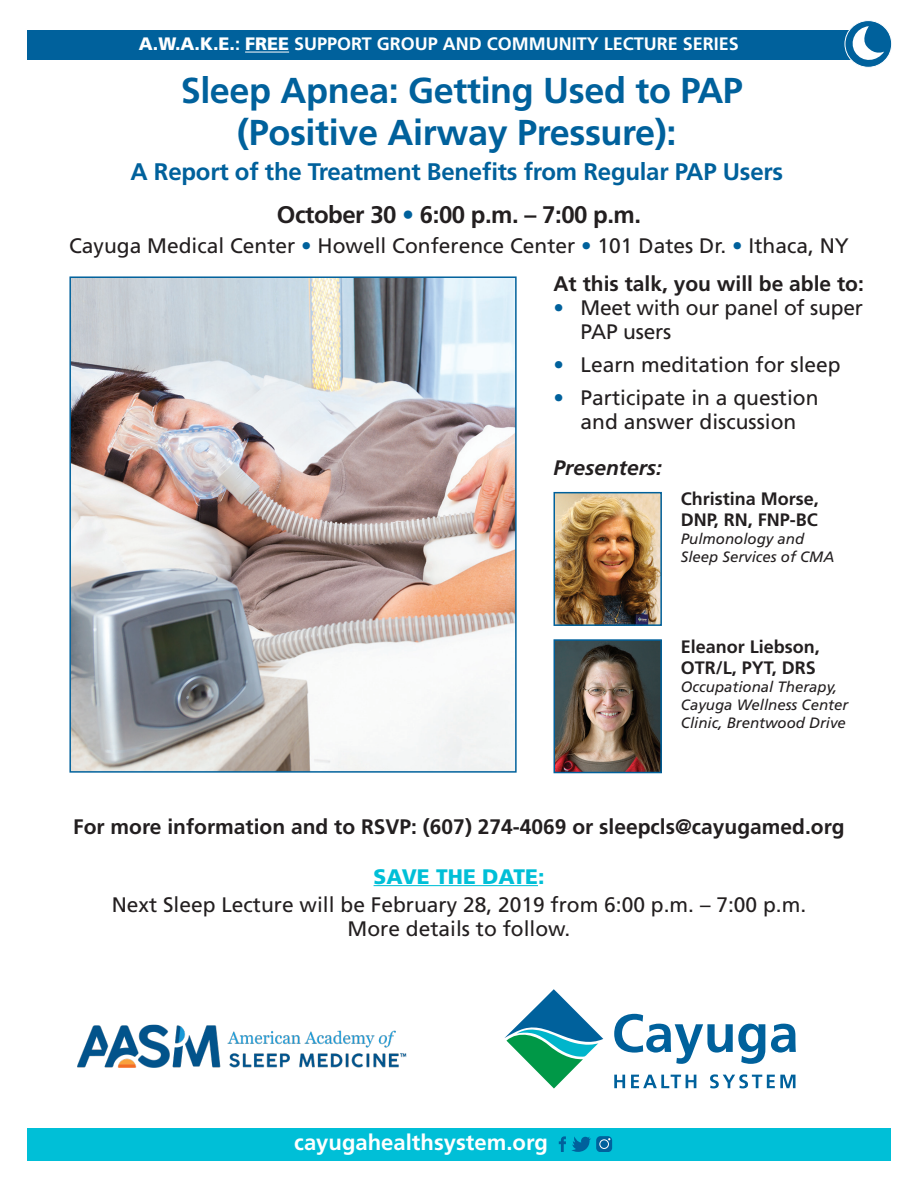
<style>
.page{position:relative;width:918px;height:1188px;background:#fff}
.page>*{position:absolute;margin:0;border:0;box-sizing:border-box;transform-origin:0 0}
._2__Body_Text{font:700 36px "Frutiger LT Std";letter-spacing:-.01em;color:#00619c}
._2__Body_Text-2{font:700 24px "Frutiger LT Std";letter-spacing:-.01em;color:#00619c}
._2__Body_Text-3{font:700 24px "Frutiger LT Std";letter-spacing:-.02em;color:#231f20}
._2__Body_Text-4{font:700 22.05px "Frutiger LT Std";color:#fff}
._2__Body_Text-5{font:21px/24px "Frutiger LT Std";color:#231f20;text-align:center}
._2__Body_Text-6{font:700 21px "Frutiger LT Std";color:#231f20}
._2__Body_Text-7{font:italic 700 21px "Frutiger LT Std";color:#231f20}
._2__Body_Text-8{font:700 18px "Frutiger LT Std";color:#231f20}
._3__Sub_Head{font:700 18px "Frutiger LT Std";color:#fff}
._2__Body_Text-9{font:italic 15px/18px "Frutiger LT Std";color:#231f20}
.s1{font-weight:900}
.s2{color:#00619c}
.s3{font-weight:900;color:#00bfd7}
</style>
<div class="page">
<div style="left:27px;top:1129px;width:864px;height:32px;background:#00bfd7"></div>
<div style="left:27px;top:30px;width:837px;height:29px;background:#00619c"></div>
<svg style="left:559px;top:1136px;width:32px;height:16px"></svg>
<div style="left:596px;top:1136px;width:16px;height:16px;background:#00619c;border-radius:4px"></div>
<div style="left:599px;top:1139px;width:10px;height:10px;border:1px solid #fff;border-radius:50%"></div>
<hr style="left:245px;top:52px;width:44px;height:1px;background:#fff">
<hr style="left:374px;top:885px;width:164px;height:1px;background:#00bfd7">
<img style="left:557px;top:642px;width:102px;height:128px">
<div style="left:554px;top:639px;width:108px;height:134px;border:2px solid #00619c"></div>
<svg style="left:504px;top:989px;width:99px;height:100px"></svg>
<svg style="left:614px;top:1014px;width:151px;height:50px"></svg>
<svg style="left:771px;top:1024px;width:25px;height:29px"></svg>
<svg style="left:614px;top:1075px;width:11px;height:13px"></svg>
<svg style="left:631px;top:1075px;width:65px;height:13px"></svg>
<svg style="left:710px;top:1074px;width:85px;height:14px"></svg>
<img style="left:77px;top:1024px;width:330px;height:44px">
<img style="left:557px;top:495px;width:102px;height:128px">
<div style="left:554px;top:492px;width:108px;height:134px;border:2px solid #00619c"></div>
<img style="left:72px;top:279px;width:442px;height:491px">
<div style="left:69px;top:276px;width:448px;height:497px;border:2px solid #00619c"></div>
<svg style="left:845px;top:21px;width:47px;height:46px"></svg>
<div style="left:844px;top:20px;width:48px;height:48px;border:1px solid #fff;border-radius:50%"></div>
<svg style="left:849px;top:26px;width:35px;height:38px"></svg>
<p class="_3__Sub_Head" style="left:139px;top:33px;width:601px"><span class="s1">A.W.A.K.E.</span>: <span class="s1">FREE</span> SUPPORT GROUP AND COMMUNITY LECTURE SERIES</p>
<p class="_2__Body_Text" style="left:181px;top:70px;width:564px">Sleep Apnea: Getting Used to PAP</p>
<p class="_2__Body_Text" style="left:237px;top:112px;width:441px">(Positive Airway Pressure):</p>
<p class="_2__Body_Text-2" style="left:130px;top:158px;width:654px">A Report of the Treatment Benefits from Regular PAP Users</p>
<p class="_2__Body_Text-3" style="left:277px;top:200px;width:366px">October 30 <span class="s2">•</span> 6:00 p.m. – 7:00 p.m.</p>
<p class="_2__Body_Text-5" style="left:69px;top:233px;width:781px">Cayuga Medical Center <span class="s2">•</span> Howell Conference Center <span class="s2">•</span> 101 Dates Dr. <span class="s2">•</span> Ithaca, NY</p>
<p class="_2__Body_Text-6" style="left:554px;top:272px;width:312px">At this talk, you will be able to:</p>
<p class="_2__Body_Text-5" style="left:581px;top:296px;width:284px;text-align:left;text-indent:-27px"><span class="s2">•</span> Meet with our panel of super<br>PAP users</p>
<p class="_2__Body_Text-5" style="left:554px;top:353px;width:289px"><span class="s2">•</span> Learn meditation for sleep</p>
<p class="_2__Body_Text-5" style="left:554px;top:386px;width:267px"><span class="s2">•</span> Participate in a question and answer discussion</p>
<p class="_2__Body_Text-7" style="left:554px;top:456px;width:110px">Presenters:</p>
<p class="_2__Body_Text-8" style="left:681px;top:489px;width:140px">Christina Morse,</p>
<p class="_2__Body_Text-8" style="left:681px;top:510px;width:138px">DNP, RN, FNP-BC</p>
<p class="_2__Body_Text-9" style="left:681px;top:530px;width:125px">Pulmonology and</p>
<p class="_2__Body_Text-9" style="left:681px;top:548px;width:155px">Sleep Services of CMA</p>
<p class="_2__Body_Text-8" style="left:681px;top:636px;width:141px">Eleanor Liebson,</p>
<p class="_2__Body_Text-8" style="left:681px;top:657px;width:137px">OTR/L, PYT, DRS</p>
<p class="_2__Body_Text-9" style="left:681px;top:678px;width:158px">Occupational Therapy,</p>
<p class="_2__Body_Text-9" style="left:681px;top:696px;width:169px">Cayuga Wellness Center<br>Clinic, Brentwood Drive</p>
<p class="_2__Body_Text-6" style="left:73px;top:814px;width:773px">For more information and to RSVP: (607) 274-4069 or sleepcls@cayugamed.org</p>
<p class="_2__Body_Text-5" style="left:112px;top:862px;width:696px;line-height:28.5px"><span class="s3">SAVE THE DATE:<br></span>Next Sleep Lecture will be February 28, 2019 from 6:00 p.m. – 7:00 p.m.</p>
<p class="_2__Body_Text-5" style="left:348px;top:917px;width:224px">More details to follow.</p>
<p class="_2__Body_Text-4" style="left:294px;top:1129px;width:255px">cayugahealthsystem.org</p>
</div>
